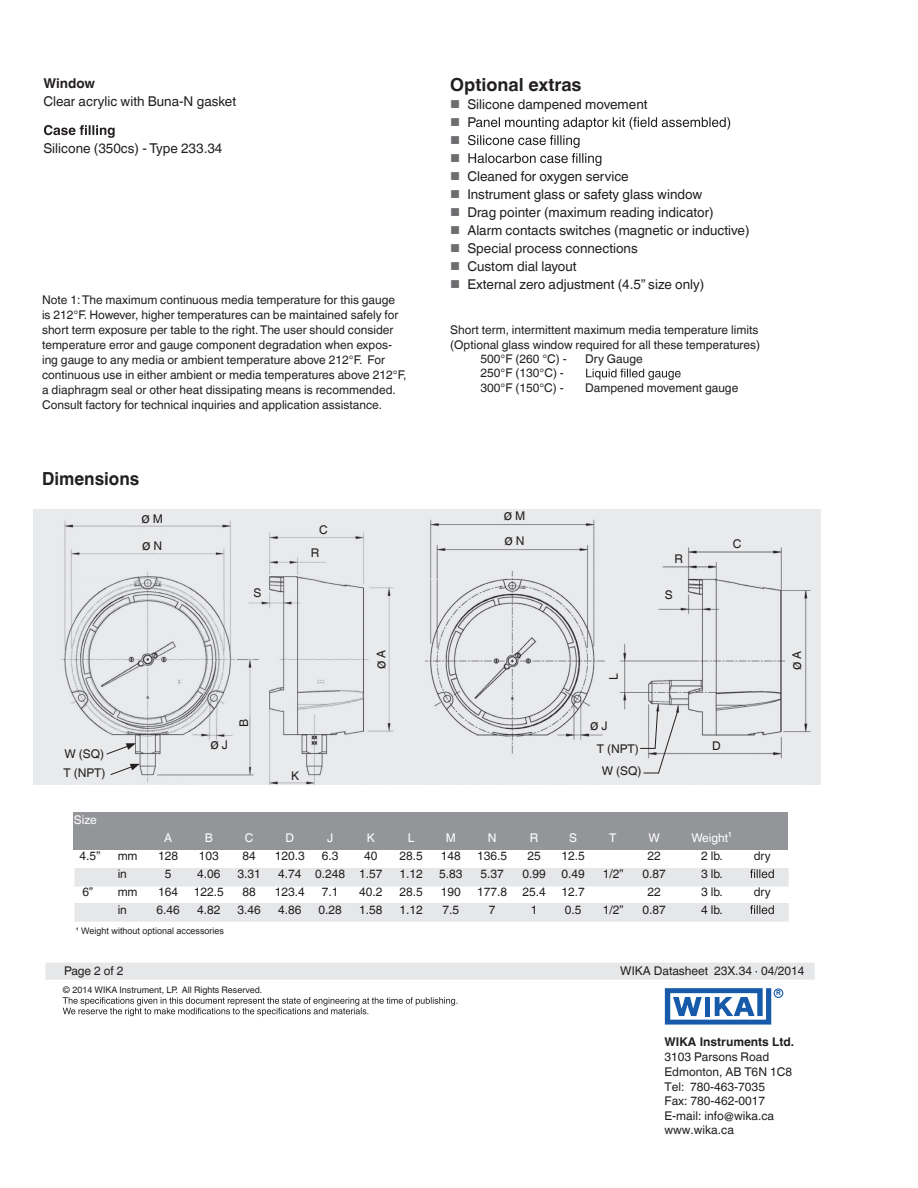
<style>
.page{position:relative;width:918px;height:1188px;background:#fff}
.page>*{position:absolute;margin:0;border:0;box-sizing:border-box;transform-origin:0 0}
.t1{font:700 18px "Helvetica World";color:#231f20}
.t2{font:700 18px "Helvetica World";color:#231f20;scale:.95 1}
.t3{font:15px/27px "Helvetica World";color:#231f20}
.t4{font:13.5px "Helvetica World";color:#231f20}
.t5{font:700 13.5px "Helvetica World";color:#231f20}
.t6{font:12px/15px "Helvetica World";color:#231f20}
.t7{font:12px "Helvetica World";color:#fff}
.t8{font:700 12px "Helvetica World";color:#231f20}
.t9{font:9px "Helvetica World";color:#231f20}
.t10{font:9px "Arial";color:#231f20}
.t11{font:700 6.75px "Arial";color:#175aa9}
.s1{color:#6c6d70}
.s2{font-size:12px}
</style>
<div class="page">
<div style="left:46px;top:963px;width:769px;height:17px;background:#e6e7e9"></div>
<svg style="left:44px;top:125px;width:71px;height:13px"></svg>
<svg style="left:468px;top:117px;width:262px;height:49px"></svg>
<svg style="left:586px;top:369px;width:95px;height:11px"></svg>
<div style="left:74px;top:903px;width:715px;height:19px;background:#e6e7e9"></div>
<div style="left:74px;top:868px;width:715px;height:19px;background:#e6e7e9"></div>
<div style="left:74px;top:812px;width:714px;height:37px;background:#939598"></div>
<svg style="left:750px;top:869px;width:24px;height:9px"></svg>
<svg style="left:750px;top:905px;width:24px;height:9px"></svg>
<img style="left:34px;top:509px;width:787px;height:275px">
<svg style="left:640px;top:710px;width:39px;height:64px;background:#d9dadb"></svg>
<svg style="left:106px;top:743px;width:30px;height:12px"></svg>
<svg style="left:110px;top:764px;width:30px;height:12px"></svg>
<svg style="left:63px;top:997px;width:394px;height:19px"></svg>
<svg style="left:665px;top:988px;width:106px;height:37px"></svg>
<div style="left:774px;top:988px;width:9px;height:10px;border:1px solid #175aa9;border-radius:50%"></div>
<p class="t5" style="left:43px;top:75px;width:53px">Window</p>
<p class="t4" style="left:43px;top:93px;width:194px">Clear acrylic with Buna-N gasket</p>
<p class="t4" style="left:43px;top:140px;width:181px">Silicone (350cs) - Type 233.34</p>
<p class="t6" style="left:42px;top:292px;width:366px">Note 1:The maximum continuous media temperature for this gauge is 212°F. However, higher temperatures can be maintained safely for short term exposure per table to the right.The user should consider temperature error and gauge component degradation when expos&shy;ing gauge to any media or ambient temperature above 212°F. For continuous use in either ambient or media temperatures above 212°F, a diaphragm seal or other heat dissipating means is recommended.<br>Consult factory for technical inquiries and application assistance.</p>
<h1 class="t1" style="left:450px;top:74px;width:133px">Optional extras</h1>
<p class="t4" style="left:450px;top:96px;width:199px"><span class="s1">■</span> Silicone dampened movement</p>
<p class="t4" style="left:450px;top:114px;width:27px"><span class="s1">■</span> P</p>
<p class="t4" style="left:450px;top:168px;width:180px"><span class="s1">■</span> Cleaned for oxygen service</p>
<p class="t4" style="left:450px;top:186px;width:254px"><span class="s1">■</span> Instrument glass or safety glass window</p>
<p class="t4" style="left:450px;top:204px;width:265px"><span class="s1">■</span> Drag pointer (maximum reading indicator)</p>
<p class="t4" style="left:450px;top:222px;width:301px"><span class="s1">■</span> Alarm contacts switches (magnetic or inductive)</p>
<p class="t4" style="left:450px;top:240px;width:189px"><span class="s1">■</span> Special process connections</p>
<p class="t4" style="left:450px;top:258px;width:128px"><span class="s1">■</span> Custom dial layout</p>
<p class="t4" style="left:450px;top:276px;width:256px"><span class="s1">■</span> External zero adjustment (4.5” size only)</p>
<p class="t6" style="left:450px;top:322px;width:310px">Short term, intermittent maximum media temperature limits</p>
<p class="t6" style="left:450px;top:337px;width:311px">(Optional glass window required for all these temperatures)</p>
<p class="t6" style="left:481px;top:351px;width:88px">500°F (260 °C) -</p>
<p class="t6" style="left:585px;top:351px;width:59px">Dry Gauge</p>
<p class="t6" style="left:481px;top:366px;width:85px;line-height:14.4px">250°F (130°C) -<br>300°F (150°C) -</p>
<p class="t6" style="left:585px;top:380px;width:155px">Dampened movement gauge</p>
<h1 class="t2" style="left:42px;top:468px;width:104px">Dimensions</h1>
<p class="t3" style="left:142px;top:504px;width:23px">ø <span class="s2">M </span>ø <span class="s2">N</span></p>
<p class="t6" style="left:254px;top:585px;width:9px">S</p>
<p class="t6" style="left:319px;top:522px;width:10px">C</p>
<p class="t6" style="left:311px;top:545px;width:10px">R</p>
<p class="t6" style="left:64px;top:745px;width:44px;line-height:18.8px">W (SQ)<br>T (NPT)</p>
<p class="t7" style="left:74px;top:813px;width:24px">Size</p>
<p class="t3" style="left:210px;top:731px;width:19px">ø <span class="s2">J</span></p>
<p class="t6" style="left:237px;top:727px;width:10px;rotate:-90deg">B</p>
<p class="t6" style="left:291px;top:768px;width:10px">K</p>
<p class="t3" style="left:367px;top:669px;width:21px;rotate:-90deg">ø <span class="s2">A</span></p>
<p class="t3" style="left:504px;top:502px;width:23px;line-height:25.5px">ø <span class="s2">M </span>ø <span class="s2">N</span></p>
<p class="t6" style="left:675px;top:551px;width:10px">R</p>
<p class="t6" style="left:665px;top:587px;width:9px">S</p>
<p class="t6" style="left:733px;top:536px;width:10px">C</p>
<p class="t6" style="left:606px;top:680px;width:8px;rotate:-90deg">L</p>
<p class="t3" style="left:590px;top:711px;width:19px">ø <span class="s2">J</span></p>
<p class="t6" style="left:597px;top:741px;width:44px">T (NPT)</p>
<p class="t6" style="left:712px;top:739px;width:10px">D</p>
<p class="t6" style="left:602px;top:763px;width:41px">W (SQ)</p>
<p class="t7" style="left:164px;top:831px;width:10px">A</p>
<p class="t7" style="left:205px;top:831px;width:10px">B</p>
<p class="t7" style="left:245px;top:831px;width:10px">C</p>
<p class="t7" style="left:285px;top:831px;width:10px">D</p>
<p class="t7" style="left:327px;top:831px;width:8px">J</p>
<p class="t7" style="left:367px;top:831px;width:10px">K</p>
<p class="t7" style="left:408px;top:831px;width:8px">L</p>
<p class="t7" style="left:446px;top:831px;width:12px">M</p>
<p class="t7" style="left:488px;top:831px;width:10px">N</p>
<p class="t7" style="left:530px;top:831px;width:10px">R</p>
<p class="t7" style="left:569px;top:831px;width:9px">S</p>
<p class="t7" style="left:609px;top:831px;width:9px">T</p>
<p class="t7" style="left:649px;top:831px;width:13px">W</p>
<p class="t7" style="left:691px;top:831px;width:42px">Weight¹</p>
<p class="t6" style="left:80px;top:848px;width:22px">4.5”</p>
<p class="t6" style="left:118px;top:848px;width:21px">mm</p>
<p class="t6" style="left:158px;top:848px;width:22px">128</p>
<p class="t6" style="left:199px;top:848px;width:22px">103</p>
<p class="t6" style="left:243px;top:848px;width:15px">84</p>
<p class="t6" style="left:275px;top:848px;width:32px">120.3</p>
<p class="t6" style="left:322px;top:848px;width:18px">6.3</p>
<p class="t6" style="left:364px;top:848px;width:15px">40</p>
<p class="t6" style="left:400px;top:848px;width:25px">28.5</p>
<p class="t6" style="left:441px;top:848px;width:22px">148</p>
<p class="t6" style="left:477px;top:848px;width:32px">136.5</p>
<p class="t6" style="left:527px;top:848px;width:15px">25</p>
<p class="t6" style="left:562px;top:848px;width:25px">12.5</p>
<p class="t6" style="left:648px;top:848px;width:15px">22</p>
<p class="t6" style="left:701px;top:848px;width:23px">2 lb.</p>
<p class="t6" style="left:754px;top:848px;width:18px">dry</p>
<p class="t6" style="left:118px;top:866px;width:11px">in</p>
<p class="t6" style="left:165px;top:866px;width:8px">5</p>
<p class="t6" style="left:197px;top:866px;width:25px">4.06</p>
<p class="t6" style="left:238px;top:866px;width:25px">3.31</p>
<p class="t6" style="left:278px;top:866px;width:106px">4.74 0.248 1.57</p>
<p class="t6" style="left:400px;top:866px;width:25px">1.12</p>
<p class="t6" style="left:439px;top:866px;width:25px">5.83</p>
<p class="t6" style="left:481px;top:866px;width:25px">5.37</p>
<p class="t6" style="left:522px;top:866px;width:25px">0.99</p>
<p class="t6" style="left:562px;top:866px;width:25px">0.49</p>
<p class="t6" style="left:603px;top:866px;width:22px">1/2”</p>
<p class="t6" style="left:643px;top:866px;width:25px">0.87</p>
<p class="t6" style="left:701px;top:866px;width:23px">3 lb.</p>
<p class="t6" style="left:83px;top:884px;width:12px">6”</p>
<p class="t6" style="left:118px;top:884px;width:21px">mm</p>
<p class="t6" style="left:158px;top:884px;width:22px">164</p>
<p class="t6" style="left:194px;top:884px;width:32px">122.5</p>
<p class="t6" style="left:243px;top:884px;width:15px">88</p>
<p class="t6" style="left:275px;top:884px;width:32px">123.4</p>
<p class="t6" style="left:322px;top:884px;width:18px">7.1</p>
<p class="t6" style="left:359px;top:884px;width:25px">40.2</p>
<p class="t6" style="left:400px;top:884px;width:25px">28.5</p>
<p class="t6" style="left:441px;top:884px;width:22px">190</p>
<p class="t6" style="left:477px;top:884px;width:32px">177.8</p>
<p class="t6" style="left:522px;top:884px;width:25px">25.4</p>
<p class="t6" style="left:562px;top:884px;width:25px">12.7</p>
<p class="t6" style="left:648px;top:884px;width:15px">22</p>
<p class="t6" style="left:701px;top:884px;width:23px">3 lb.</p>
<p class="t6" style="left:754px;top:884px;width:18px">dry</p>
<p class="t6" style="left:118px;top:902px;width:11px">in</p>
<p class="t6" style="left:157px;top:902px;width:25px">6.46</p>
<p class="t6" style="left:197px;top:902px;width:25px">4.82</p>
<p class="t6" style="left:238px;top:902px;width:25px">3.46</p>
<p class="t6" style="left:278px;top:902px;width:25px">4.86</p>
<p class="t6" style="left:319px;top:902px;width:25px">0.28</p>
<p class="t6" style="left:359px;top:902px;width:25px">1.58</p>
<p class="t6" style="left:400px;top:902px;width:25px">1.12</p>
<p class="t6" style="left:443px;top:902px;width:18px">7.5</p>
<p class="t6" style="left:489px;top:902px;width:8px">7</p>
<p class="t6" style="left:531px;top:902px;width:8px">1</p>
<p class="t6" style="left:565px;top:902px;width:18px">0.5</p>
<p class="t6" style="left:603px;top:902px;width:22px">1/2”</p>
<p class="t6" style="left:643px;top:902px;width:25px">0.87</p>
<p class="t6" style="left:701px;top:902px;width:23px">4 lb.</p>
<p class="t10" style="left:76px;top:925px;width:150px">¹ Weight without optional accessories</p>
<p class="t3" style="left:782px;top:670px;width:21px;rotate:-90deg">ø <span class="s2">A</span></p>
<p class="t6" style="left:64px;top:964px;width:61px">Page 2 of 2</p>
<p class="t6" style="left:620px;top:964px;width:186px">WIKA Datasheet 23X.34 · 04/2014</p>
<p class="t9" style="left:63px;top:985px;width:201px">© 2014 WIKA Instrument, LP. All Rights Reserved.</p>
<p class="t11" style="left:776px;top:989px;width:6px">R</p>
<p class="t8" style="left:665px;top:1035px;width:131px">WIKA Instruments Ltd.</p>
<p class="t6" style="left:665px;top:1050px;width:129px;line-height:14.5px">3103 Parsons Road<br>Edmonton, AB T6N 1C8<br>Tel: 780-463-7035<br>Fax: 780-462-0017<br>E-mail: info@wika.ca www.wika.ca</p>
</div>
